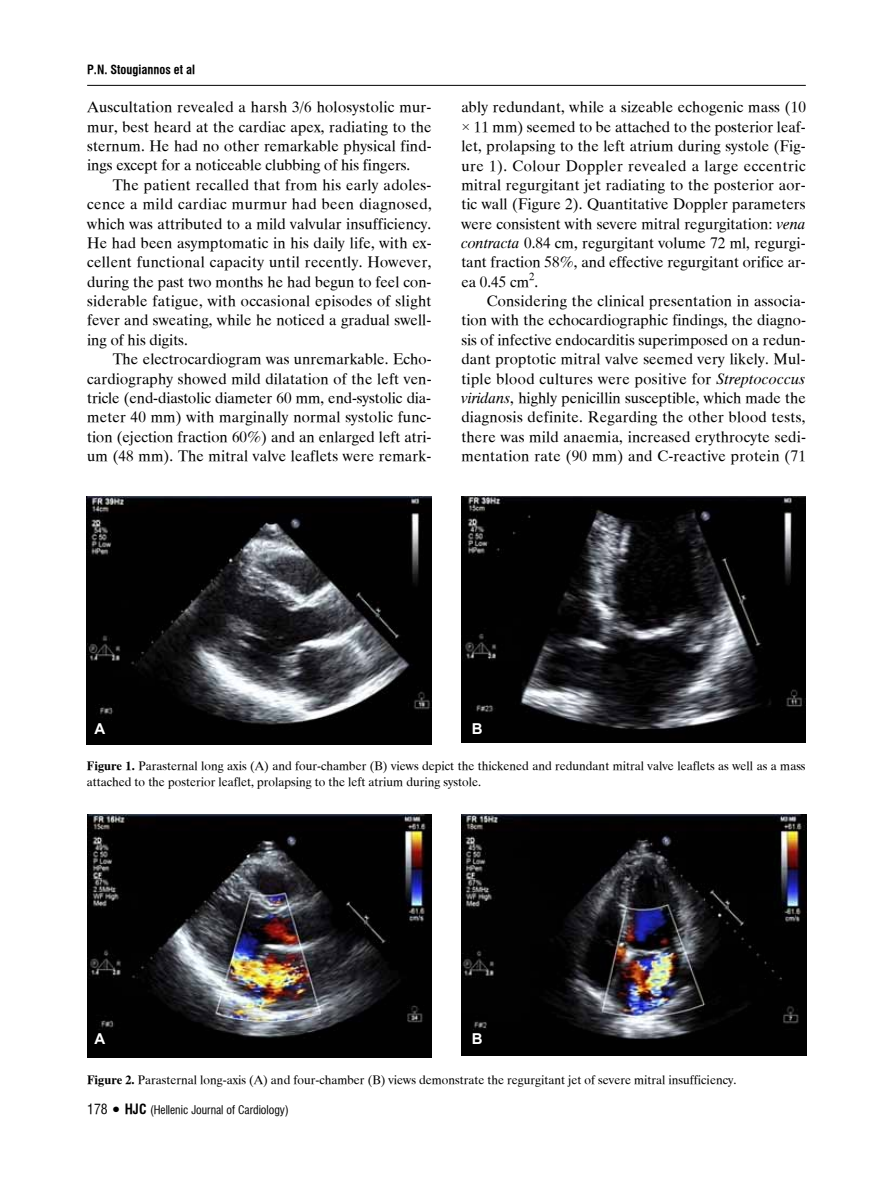
<style>
.page{position:relative;width:893px;height:1191px;background:#fff}
.page>*{position:absolute;margin:0;border:0;box-sizing:border-box;transform-origin:0 0}
.t1{font:15.75px/19.4px "UB Times";letter-spacing:.005em;color:#000;text-align:justify}
.t2{font:700 15px "Arial";color:#fff}
.t3{font:12.75px/15.8px "UB Times";color:#000}
.t4{font:12.75px "UB Helvetica Cond Bold";color:#000}
.t5{font:12px "UB Helvetica Cond";color:#000}
.s1{font-family:"Times New Roman"}
.s2{font-family:"UB Times Italic"}
.s3{font-family:"UB Times Bold"}
.s4{font-size:14.25px}
.s5{font-size:13.5px}
.s6{font-family:"UB Helvetica Cond Bold";font-size:14.25px}
</style>
<div class="page">
<hr style="left:87px;top:85px;width:719px;height:1px;background:#000">
<img style="left:87px;top:497px;width:344px;height:247px">
<img style="left:461px;top:497px;width:345px;height:245px">
<img style="left:87px;top:815px;width:345px;height:242px">
<img style="left:461px;top:815px;width:345px;height:240px">
<p class="t4" style="left:87px;top:63px;width:110px">P.N. Stougiannos et al</p>
<p class="t1" style="left:87px;top:98px;width:346px">Auscultation revealed a harsh 3/6 holosystolic mur&shy;mur, best heard at the cardiac apex, radiating to the sternum. He had no other remarkable physical find&shy;ings except for a noticeable clubbing of his fingers.</p>
<p class="t1" style="left:87px;top:175px;width:346px;text-indent:26px">The patient recalled that from his early adoles&shy;cence a mild cardiac murmur had been diagnosed, which was attributed to a mild valvular insufficiency.<br>He had been asymptomatic in his daily life, with ex&shy;cellent functional capacity until recently. However, during the past two months he had begun to feel con&shy;siderable fatigue, with occasional episodes of slight fever and sweating, while he noticed a gradual swell&shy;ing of his digits.</p>
<p class="t1" style="left:87px;top:350px;width:346px;text-indent:26px">The electrocardiogram was unremarkable. Echo&shy;cardiography showed mild dilatation of the left ven&shy;tricle (end-diastolic diameter 60 mm, end-systolic dia&shy;meter 40 mm) with marginally normal systolic func&shy;tion (ejection fraction 60%) and an enlarged left atri&shy;um (48 mm). The mitral valve leaflets were remark-</p>
<p class="t1" style="left:461px;top:98px;width:346px">ably redundant, while a sizeable echogenic mass (10 <span class="s1">×</span> 11 mm) seemed to be attached to the posterior leaf&shy;let, prolapsing to the left atrium during systole (Fig&shy;ure 1). Colour Doppler revealed a large eccentric mitral regurgitant jet radiating to the posterior aor&shy;tic wall (Figure 2). Quantitative Doppler parameters were consistent with severe mitral regurgitation: <span class="s2">vena contracta</span> 0.84 cm, regurgitant volume 72 ml, regurgi&shy;tant fraction 58%, and effective regurgitant orifice ar&shy;ea 0.45 cm<sup>2</sup>.</p>
<p class="t1" style="left:461px;top:292px;width:346px;text-indent:26px">Considering the clinical presentation in associa&shy;tion with the echocardiographic findings, the diagno&shy;sis of infective endocarditis superimposed on a redun&shy;dant proptotic mitral valve seemed very likely. Mul&shy;tiple blood cultures were positive for <span class="s2">Streptococcus viridans</span>, highly penicillin susceptible, which made the diagnosis definite. Regarding the other blood tests, there was mild anaemia, increased erythrocyte sedi&shy;mentation rate (90 mm) and C-reactive protein (71</p>
<p class="t2" style="left:94px;top:718px;width:12px">A</p>
<p class="t2" style="left:472px;top:718px;width:12px">B</p>
<p class="t3" style="left:87px;top:758px;width:720px"><span class="s3">Figure 1.</span> Parasternal long axis (A) and four-chamber (B) views depict the thickened and redundant mitral valve leaflets as well as a mass attached to the posterior leaflet, prolapsing to the left atrium during systole.</p>
<p class="t2" style="left:94px;top:1029px;width:12px">A</p>
<p class="t2" style="left:472px;top:1029px;width:12px">B</p>
<p class="t3" style="left:87px;top:1071px;width:651px"><span class="s3">Figure 2.</span> Parasternal long-axis (A) and four-chamber (B) views demonstrate the regurgitant jet of severe mitral insufficiency.</p>
<p class="t5" style="left:87px;top:1103px;width:203px"><span class="s4">178</span> <span class="s5">•</span> <span class="s6">HJC</span> (Hellenic Journal of Cardiology)</p>
</div>
